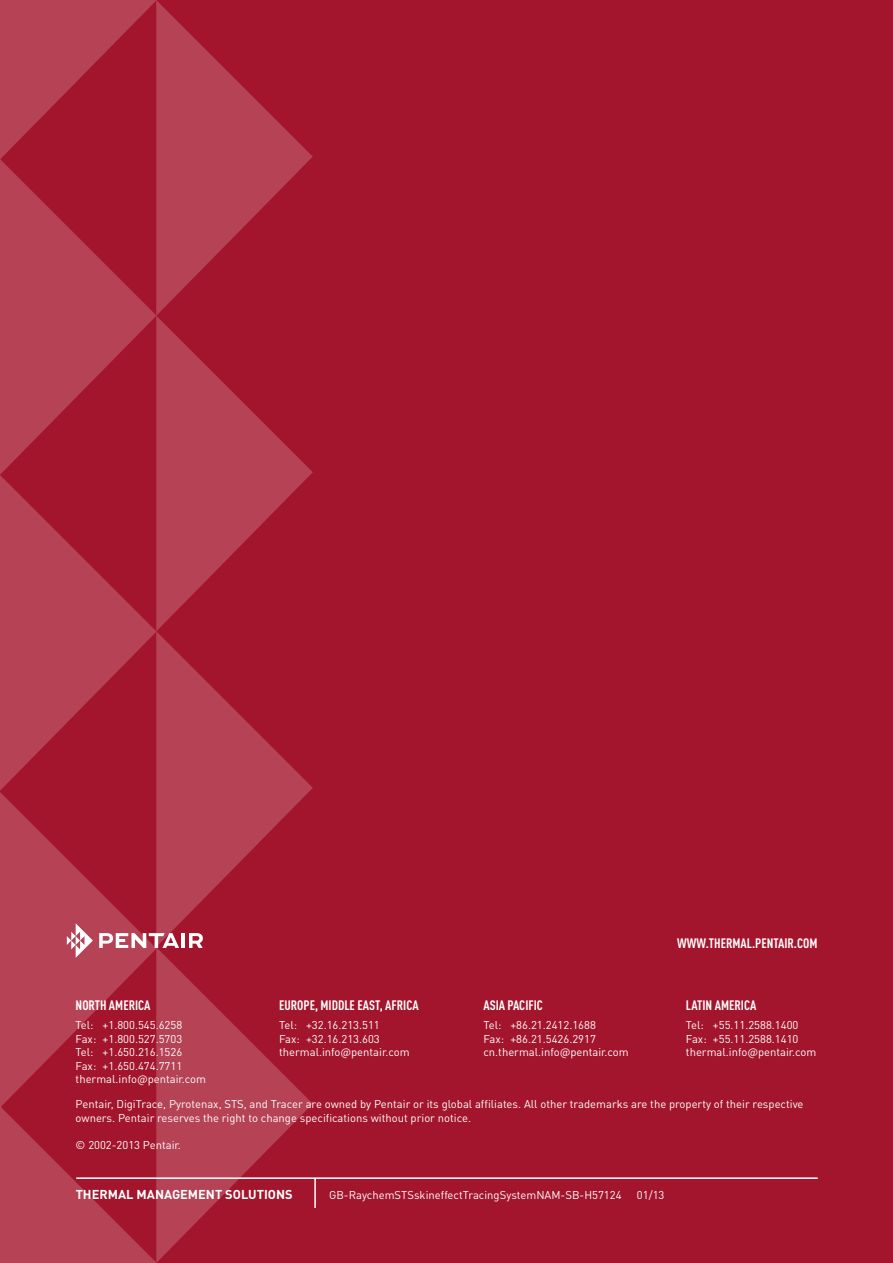
<style>
.page{position:relative;width:893px;height:1263px;background:#a3152c}
.page>*{position:absolute;margin:0;border:0;box-sizing:border-box;transform-origin:0 0}
.t1{font:700 13.5px "DIN Cond";color:#fff}
.t2{font:700 12.75px "DIN Pro";color:#fff}
.t3{font:11.25px/13.5px "DIN Pro";color:#fff}
</style>
<div class="page">
<svg style="left:157px;top:947px;width:156px;height:315px;fill:#b54255"></svg>
<svg style="left:156px;top:632px;width:157px;height:315px;fill:#b54255"></svg>
<svg style="left:157px;top:317px;width:156px;height:313px;fill:#b54255"></svg>
<svg style="left:157px;top:22px;width:156px;height:293px"></svg>
<svg style="left:1px;top:792px;width:156px;height:314px"></svg>
<svg style="left:1px;top:1106px;width:156px;height:157px"></svg>
<svg style="left:1px;top:475px;width:156px;height:316px;fill:#b54255"></svg>
<svg style="left:1px;top:159px;width:156px;height:316px;fill:#b54255"></svg>
<svg style="left:1px;top:0;width:177px;height:159px"></svg>
<hr style="left:0;top:0;width:1px;height:1263px;background:#fff">
<hr style="left:76px;top:1177px;width:742px;height:2px;background:#fff">
<hr style="left:314px;top:1178px;width:2px;height:30px;background:#fff">
<svg style="left:67px;top:923px;width:26px;height:35px"></svg>
<svg style="left:99px;top:933px;width:80px;height:15px"></svg>
<hr style="left:182px;top:933px;width:3px;height:15px;background:#fff">
<svg style="left:189px;top:933px;width:14px;height:15px"></svg>
<p class="t1" style="left:76px;top:997px;width:76px">NORTH AMERICA</p>
<p class="t3" style="left:76px;top:1018px;width:132px">Tel: +1.800.545.6258<br>Fax: +1.800.527.5703<br>Tel: +1.650.216.1526<br>Fax: +1.650.474.7711 thermal.info@pentair.com</p>
<p class="t1" style="left:279px;top:997px;width:124px">EUROPE, MIDDLE EAST, AFRICA</p>
<p class="t3" style="left:279px;top:1018px;width:132px">Tel: +32.16.213.511<br>Fax: +32.16.213.603 thermal.info@pentair.com</p>
<p class="t1" style="left:483px;top:997px;width:56px">ASIA PACIFIC</p>
<p class="t3" style="left:483px;top:1018px;width:147px">Tel: +86.21.2412.1688<br>Fax: +86.21.5426.2917 cn.thermal.info@pentair.com</p>
<p class="t1" style="left:677px;top:935px;width:142px">WWW.THERMAL.PENTAIR.COM</p>
<p class="t1" style="left:686px;top:997px;width:6px">LATIN</p>
<p class="t1" style="left:715px;top:997px;width:14px">AMERICA</p>
<p class="t3" style="left:686px;top:1018px;width:132px">Tel: +55.11.2588.1400<br>Fax: +55.11.2588.1410 thermal.info@pentair.com</p>
<p class="t3" style="left:76px;top:1097px;width:729px">Pentair, DigiTrace, Pyrotenax, STS, and Tracer are owned by Pentair or its global affiliates. All other trademarks are the property of their respective owners. Pentair reserves the right to change specifications without prior notice.</p>
<p class="t3" style="left:76px;top:1138px;width:107px">© 2002-2013 Pentair.</p>
<p class="t2" style="left:76px;top:1185px;width:218px">THERMAL MANAGEMENT SOLUTIONS</p>
<p class="t3" style="left:329px;top:1187px;width:294px">GB-RaychemSTSskineffectTracingSystemNAM-SB-H57124</p>
<p class="t3" style="left:637px;top:1187px;width:29px">01/13</p>
</div>
